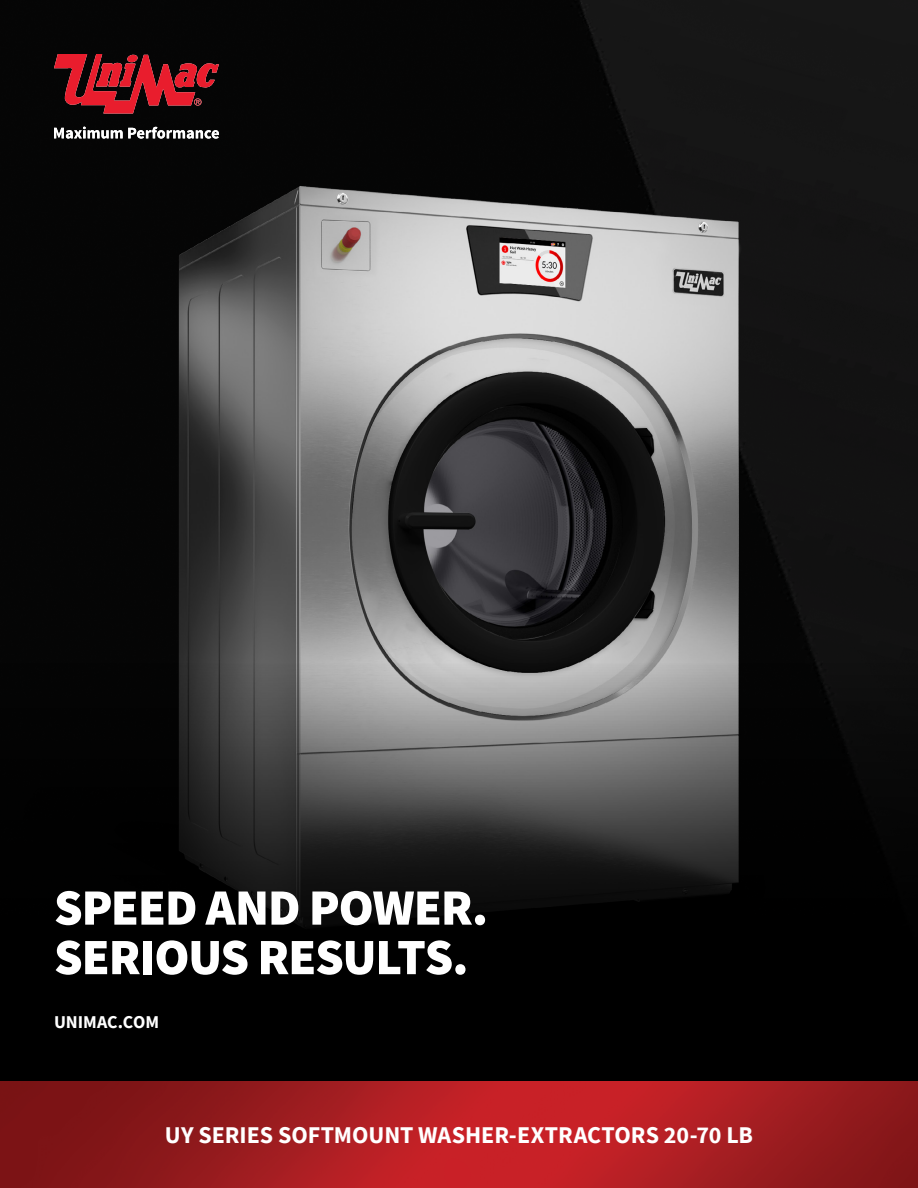
<style>
.page{position:relative;width:918px;height:1188px;background:#fff}
.page>*{position:absolute;margin:0;border:0;box-sizing:border-box;transform-origin:0 0}
.t1{font:900 51px/49.5px "Source Sans Pro";letter-spacing:-.025em;color:#fff}
.t2{font:700 24px "Source Sans Pro";color:#fff}
.t3{font:700 18px "Source Sans Pro";color:#fff}
</style>
<div class="page">
<img style="left:0;top:0;width:918px;height:663px">
<svg style="left:0;top:663px;width:918px;height:419px;background:#1e1e1e"></svg>
<img style="left:0;top:1082px;width:918px;height:106px">
<svg style="left:54px;top:54px;width:165px;height:60px;background:#76151d"></svg>
<svg style="left:54px;top:127px;width:165px;height:11px"></svg>
<h1 class="t1" style="left:54px;top:882px;width:436px">SPEED AND POWER.<br>SERIOUS RESULTS.</h1>
<p class="t3" style="left:54px;top:1010px;width:107px">UNIMAC.COM</p>
<p class="t2" style="left:165px;top:1119px;width:590px">UY SERIES SOFTMOUNT WASHER-EXTRACTORS 20-70 LB</p>
</div>
